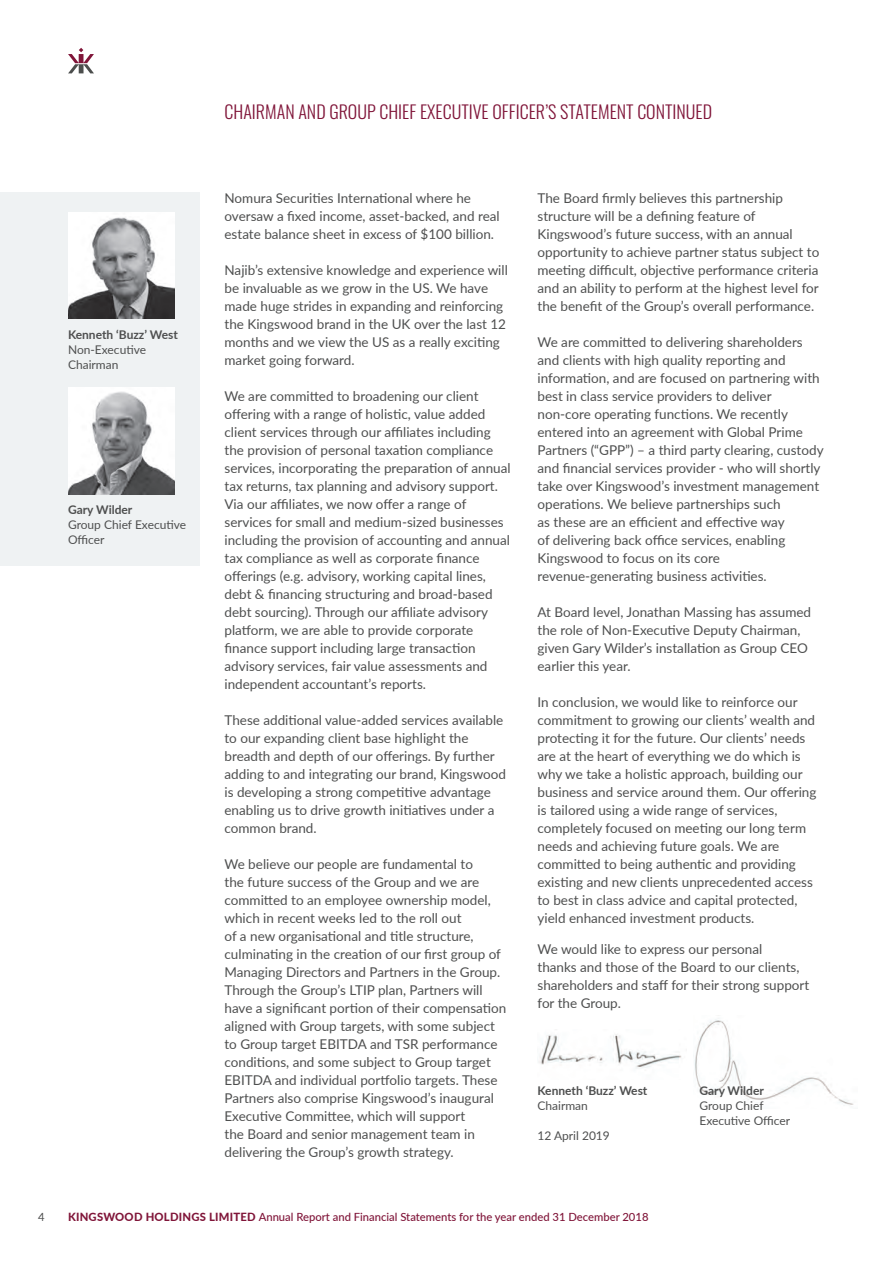
<style>
.page{position:relative;width:893px;height:1263px;background:#fff}
.page>*{position:absolute;margin:0;border:0;box-sizing:border-box;transform-origin:0 0}
.t1{font:300 18px "Oswald";color:#801539}
.t2{font:13.5px/18px "Lato";color:#4e4f4f}
.t3{font:12px/15px "Lato";color:#4e4f4f}
.t4{font:700 12px "Lato";color:#4e4f4f}
.t5{font:500 11.25px "Lato";color:#801539}
.t6{font:11.25px "Lato";color:#4e4f4f}
.s1{font-weight:800}
</style>
<div class="page">
<img style="left:694px;top:1019px;width:160px;height:86px">
<div style="left:0;top:192px;width:199px;height:374px;background:#eff2f3"></div>
<img style="left:68px;top:213px;width:106px;height:106px">
<img style="left:68px;top:388px;width:106px;height:106px">
<svg style="left:68px;top:48px;width:26px;height:25px"></svg>
<img style="left:539px;top:1034px;width:143px;height:35px">
<p class="t4" style="left:68px;top:325px;width:111px">Kenneth ‘Buzz’ West</p>
<p class="t3" style="left:68px;top:341px;width:80px">Non-Executive<br>Chairman</p>
<p class="t4" style="left:68px;top:500px;width:66px">Gary Wilder</p>
<p class="t3" style="left:68px;top:516px;width:120px">Group Chief Executive<br>Officer</p>
<h1 class="t1" style="left:225px;top:96px;width:489px">CHAIRMAN AND GROUP CHIEF EXECUTIVE OFFICER’S STATEMENT CONTINUED</h1>
<p class="t2" style="left:225px;top:188px;width:277px">Nomura Securities International where he oversaw a fixed income, asset-backed, and real estate balance sheet in excess of $100 billion.</p>
<p class="t2" style="left:225px;top:260px;width:285px">Najib’s extensive knowledge and experience will be invaluable as we grow in the US. We have made huge strides in expanding and reinforcing the Kingswood brand in the UK over the last 12 months and we view the US as a really exciting market going forward.</p>
<p class="t2" style="left:225px;top:386px;width:288px">We are committed to broadening our client offering with a range of holistic, value added client services through our affiliates including the provision of personal taxation compliance services, incorporating the preparation of annual tax returns, tax planning and advisory support.<br>Via our affiliates, we now offer a range of services for small and medium-sized businesses including the provision of accounting and annual tax compliance as well as corporate finance offerings (e.g. advisory, working capital lines, debt &amp; financing structuring and broad-based debt sourcing). Through our affiliate advisory platform, we are able to provide corporate finance support including large transaction advisory services, fair value assessments and independent accountant’s reports.</p>
<p class="t2" style="left:225px;top:710px;width:283px">These additional value-added services available to our expanding client base highlight the breadth and depth of our offerings. By further adding to and integrating our brand, Kingswood is developing a strong competitive advantage enabling us to drive growth initiatives under a common brand.</p>
<p class="t2" style="left:225px;top:854px;width:283px">We believe our people are fundamental to<br>the future success of the Group and we are committed to an employee ownership model, which in recent weeks led to the roll out<br>of a new organisational and title structure, culminating in the creation of our first group of Managing Directors and Partners in the Group.<br>Through the Group’s LTIP plan, Partners will have a significant portion of their compensation aligned with Group targets, with some subject to Group target EBITDA and TSR performance conditions, and some subject to Group target EBITDA and individual portfolio targets. These Partners also comprise Kingswood’s inaugural Executive Committee, which will support<br>the Board and senior management team in delivering the Group’s growth strategy.</p>
<p class="t2" style="left:537px;top:188px;width:283px">The Board firmly believes this partnership structure will be a defining feature of Kingswood’s future success, with an annual opportunity to achieve partner status subject to meeting difficult, objective performance criteria and an ability to perform at the highest level for the benefit of the Group’s overall performance.</p>
<p class="t2" style="left:537px;top:332px;width:288px">We are committed to delivering shareholders and clients with high quality reporting and information, and are focused on partnering with best in class service providers to deliver non-core operating functions. We recently entered into an agreement with Global Prime Partners (“GPP”) – a third party clearing, custody and financial services provider - who will shortly take over Kingswood’s investment management operations. We believe partnerships such<br>as these are an efficient and effective way<br>of delivering back office services, enabling Kingswood to focus on its core revenue-generating business activities.</p>
<p class="t2" style="left:537px;top:602px;width:275px">At Board level, Jonathan Massing has assumed the role of Non-Executive Deputy Chairman, given Gary Wilder’s installation as Group CEO earlier this year.</p>
<p class="t2" style="left:537px;top:692px;width:280px">In conclusion, we would like to reinforce our commitment to growing our clients’ wealth and protecting it for the future. Our clients’ needs are at the heart of everything we do which is why we take a holistic approach, building our business and service around them. Our offering is tailored using a wide range of services, completely focused on meeting our long term needs and achieving future goals. We are committed to being authentic and providing existing and new clients unprecedented access to best in class advice and capital protected, yield enhanced investment products.</p>
<p class="t2" style="left:537px;top:939px;width:273px">We would like to express our personal<br>thanks and those of the Board to our clients, shareholders and staff for their strong support for the Group.</p>
<p class="t4" style="left:537px;top:1081px;width:111px">Kenneth ‘Buzz’ West</p>
<p class="t4" style="left:699px;top:1081px;width:66px">Gary Wilder</p>
<p class="t3" style="left:537px;top:1097px;width:52px">Chairman</p>
<p class="t3" style="left:699px;top:1097px;width:92px">Group Chief<br>Executive Officer</p>
<p class="t3" style="left:537px;top:1127px;width:74px">12 April 2019</p>
<p class="t6" style="left:38px;top:1209px;width:8px">4</p>
<p class="t5" style="left:68px;top:1209px;width:582px"><span class="s1">KINGSWOOD HOLDINGS LIMITED</span> Annual Report and Financial Statements for the year ended 31 December 2018</p>
</div>
